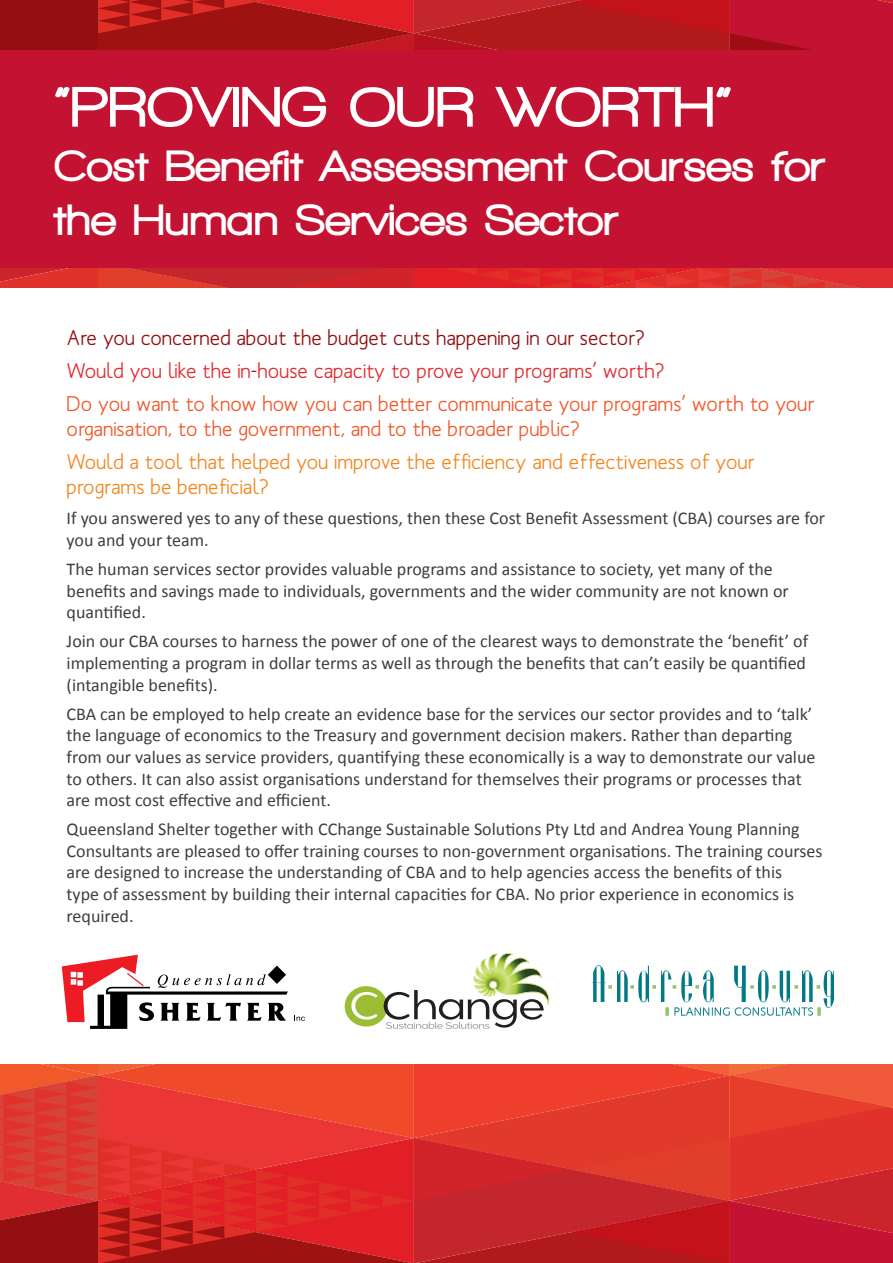
<style>
.page{position:relative;width:893px;height:1263px;background:#fff}
.page>*{position:absolute;margin:0;border:0;box-sizing:border-box;transform-origin:0 0}
.t1{font:900 58.5px "Walkway";letter-spacing:.025em;color:#fff}
.t2{font:900 45px/54px "Walkway";letter-spacing:.025em;color:#fff}
.t3{font:500 21px/25.2px "Mank Sans";color:#f1592b}
.t4{font:500 21px/25.2px "Mank Sans";color:#f28821}
.t5{font:500 21px "Mank Sans";color:#e02e32}
.t6{font:500 21px "Mank Sans";color:#940f12}
.t7{font:18px/21.6px "Calibri";color:#3e3e3f}
.s1{color:#a91d21}
</style>
<div class="page">
<svg style="left:0;top:0;width:893px;height:288px;background:#be1d21"></svg>
<div style="left:0;top:50px;width:893px;height:218px;background:#c41332"></div>
<svg style="left:0;top:953px;width:893px;height:310px"></svg>
<img style="left:590px;top:966px;width:244px;height:50px">
<p class="t1" style="left:54px;top:75px;width:679px">“PROVING OUR WORTH”</p>
<p class="t2" style="left:54px;top:138px;width:772px">Cost Benefit Assessment Courses for the Human Services Sector</p>
<p class="t6" style="left:67px;top:325px;width:580px">Are you concerned about the budget cuts happening in our sector?</p>
<p class="t5" style="left:67px;top:357px;width:599px">Would you like the in<span class="s1">-</span>house capacity to prove your programs’ worth?</p>
<p class="t3" style="left:67px;top:390px;width:749px">Do you want to know how you can better communicate your programs’ worth to your organisation, to the government, and to the broader public?</p>
<p class="t4" style="left:67px;top:448px;width:689px">Would a tool that helped you improve the efficiency and effectiveness of your programs be beneficial?</p>
<p class="t7" style="left:67px;top:508px;width:760px">If you answered yes to any of these questions, then these Cost Benefit Assessment (CBA) courses are for you and your team.</p>
<p class="t7" style="left:67px;top:558px;width:724px">The human services sector provides valuable programs and assistance to society, yet many of the benefits and savings made to individuals, governments and the wider community are not known or quantified.</p>
<p class="t7" style="left:67px;top:631px;width:743px">Join our CBA courses to harness the power of one of the clearest ways to demonstrate the ‘benefit’ of implementing a program in dollar terms as well as through the benefits that can’t easily be quantified (intangible benefits).</p>
<p class="t7" style="left:67px;top:703px;width:750px">CBA can be employed to help create an evidence base for the services our sector provides and to ‘talk’ the language of economics to the Treasury and government decision makers. Rather than departing from our values as service providers, quantifying these economically is a way to demonstrate our value to others. It can also assist organisations understand for themselves their programs or processes that are most cost effective and efficient.</p>
<p class="t7" style="left:67px;top:818px;width:757px">Queensland Shelter together with CChange Sustainable Solutions Pty Ltd and Andrea Young Planning Consultants are pleased to offer training courses to non-government organisations. The training courses are designed to increase the understanding of CBA and to help agencies access the benefits of this<br>type of assessment by building their internal capacities for CBA. No prior experience in economics is required.</p>
</div>
